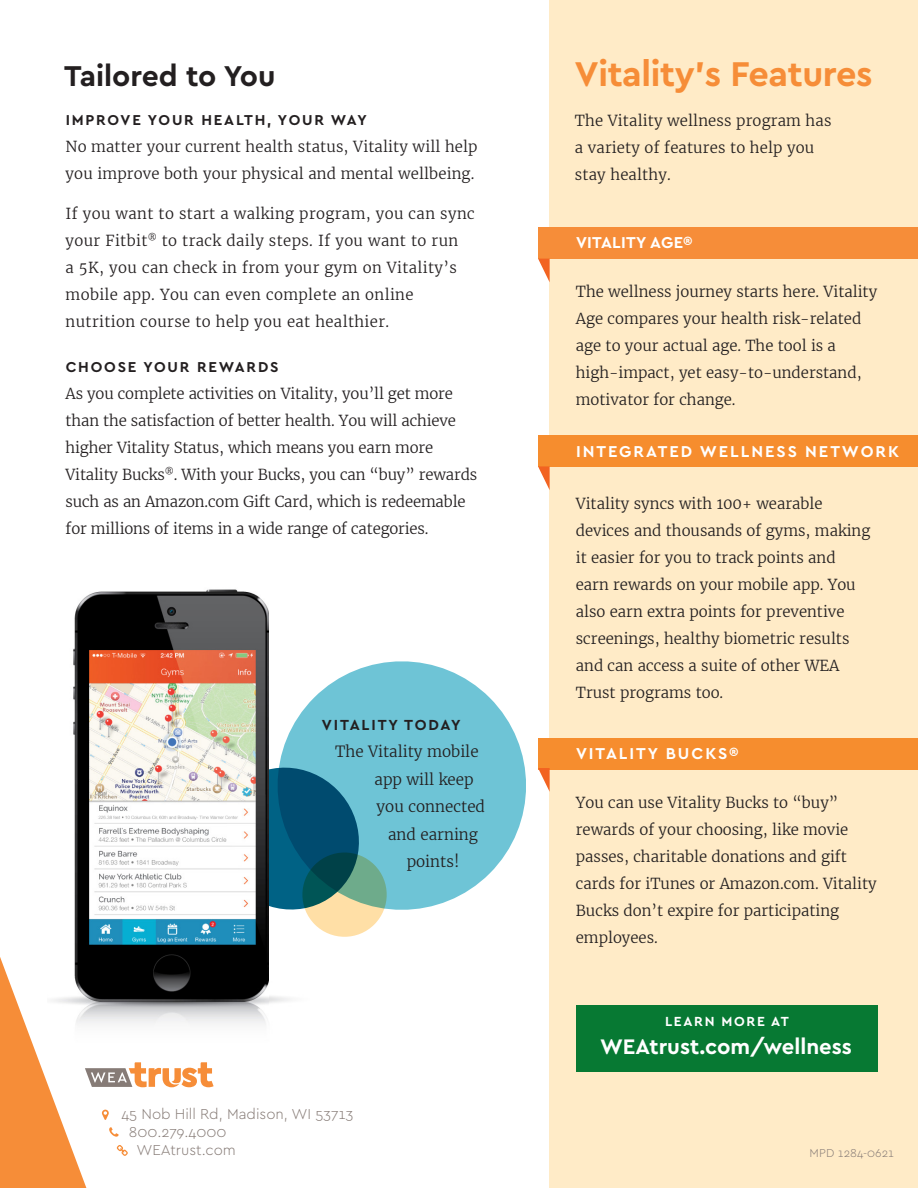
<style>
.page{position:relative;width:918px;height:1188px;background:#fff}
.page>*{position:absolute;margin:0;border:0;box-sizing:border-box;transform-origin:0 0}
.t1{font:700 36px "Cera CY";letter-spacing:-.01em;color:#f68d38}
.t2{font:700 30px "Cera CY";color:#231f20}
.t3{font:700 22.05px "Cera CY";color:#fff}
.small-subhead{font:700 16.5px "Cera CY";letter-spacing:.12em;color:#fff}
.Body_Copy{font:700 16.5px "Cera CY";letter-spacing:.02em;color:#fff}
.Body_Copy-2{font:300 15.3px "Merriweather";color:#231f20}
.small-subhead-2{font:700 15.3px "Cera CY";letter-spacing:.12em;color:#231f20}
.Body_Copy-3{font:300 15px/27px "Merriweather";color:#231f20}
.small-subhead-3{font:300 15px/27px "Merriweather";color:#231f20}
.Body_Copy-4{font:300 15px/27px "Merriweather";letter-spacing:.025em;color:#231f20}
.t4{font:300 15px "Cera CY";color:#867b76}
.small-subhead-4{font:700 15px "Cera CY";letter-spacing:.12em;color:#231f20}
.small-subhead-5{font:700 13.8px "Cera CY";letter-spacing:.12em;color:#fff}
.t5{font:300 12px "Cera CY";color:#867b76}
</style>
<div class="page">
<div style="left:550px;top:0;width:368px;height:1188px;background:#ffebc7"></div>
<div style="left:576px;top:1005px;width:302px;height:67px;background:#077933"></div>
<div style="left:538px;top:227px;width:380px;height:32px;background:#f68d39"></div>
<div style="left:538px;top:435px;width:380px;height:31px;background:#f68d2e"></div>
<div style="left:538px;top:738px;width:380px;height:32px;background:#f68d2e"></div>
<svg style="left:538px;top:259px;width:12px;height:23px"></svg>
<svg style="left:538px;top:466px;width:12px;height:24px"></svg>
<svg style="left:538px;top:768px;width:12px;height:24px"></svg>
<svg style="left:280px;top:661px;width:246px;height:249px;fill:#6ec4d6"></svg>
<svg style="left:269px;top:760px;width:122px;height:177px;background:#53929d"></svg>
<img style="left:73px;top:589px;width:196px;height:445px">
<svg style="left:0;top:957px;width:214px;height:231px"></svg>
<h2 class="t2" style="left:64px;top:59px;width:213px">Tailored to You</h2>
<h1 class="t1" style="left:575px;top:53px;width:299px">Vitality’s Features</h1>
<p class="Body_Copy-3" style="left:575px;top:108px;width:258px">The Vitality wellness program has a variety of features to help you stay healthy.</p>
<p class="small-subhead-4" style="left:66px;top:111px;width:303px">IMPROVE YOUR HEALTH, YOUR WAY</p>
<p class="Body_Copy-3" style="left:66px;top:133px;width:414px">No matter your current health status, Vitality will help you improve both your physical and mental wellbeing.</p>
<p class="Body_Copy-4" style="left:66px;top:200px;width:411px">If you want to start a walking program, you can sync your Fitbit<sup>®</sup> to track daily steps. If you want to run<br>a 5K, you can check in from your gym on Vitality’s mobile app. You can even complete an online nutrition course to help you eat healthier.</p>
<p class="small-subhead-4" style="left:66px;top:358px;width:214px">CHOOSE YOUR REWARDS</p>
<p class="Body_Copy-3" style="left:66px;top:380px;width:413px">As you complete activities on Vitality, you’ll get more than the satisfaction of better health. You will achieve higher Vitality Status, which means you earn more Vitality Bucks<sup>®</sup>. With your Bucks, you can “buy” rewards such as an Amazon.com Gift Card, which is redeemable for millions of items in a wide range of categories.</p>
<p class="Body_Copy" style="left:576px;top:233px;width:118px">VITALITY AGE®</p>
<p class="Body_Copy-3" style="left:576px;top:278px;width:303px">The wellness journey starts here. Vitality Age compares your health risk-related age to your actual age. The tool is a high-impact, yet easy-to-understand, motivator for change.</p>
<p class="small-subhead" style="left:576px;top:442px;width:325px">INTEGRATED WELLNESS NETWORK</p>
<p class="small-subhead-3" style="left:576px;top:491px;width:296px">Vitality syncs with 100+ wearable devices and thousands of gyms, making it easier for you to track points and earn rewards on your mobile app. You also earn extra points for preventive screenings, healthy biometric results and can access a suite of other WEA Trust programs too.</p>
<p class="small-subhead-2" style="left:322px;top:716px;width:140px">VITALITY TODAY</p>
<p class="Body_Copy-2" style="left:335px;top:742px;width:145px">The Vitality mobile</p>
<p class="Body_Copy-2" style="left:375px;top:770px;width:101px">app will keep</p>
<p class="Body_Copy-2" style="left:377px;top:797px;width:110px">you connected</p>
<p class="Body_Copy-2" style="left:388px;top:825px;width:91px">and earning</p>
<p class="Body_Copy-2" style="left:407px;top:852px;width:54px">points!</p>
<p class="t4" style="left:121px;top:1105px;width:233px">45 Nob Hill Rd, Madison, WI 53713</p>
<p class="t4" style="left:129px;top:1123px;width:99px">800.279.4000</p>
<p class="t4" style="left:136px;top:1141px;width:101px">WEAtrust.com</p>
<p class="small-subhead" style="left:576px;top:744px;width:164px">VITALITY BUCKS®</p>
<p class="small-subhead-3" style="left:576px;top:789px;width:302px">You can use Vitality Bucks to “buy” rewards of your choosing, like movie passes, charitable donations and gift cards for iTunes or Amazon.com. Vitality Bucks don’t expire for participating employees.</p>
<p class="small-subhead-5" style="left:665px;top:1014px;width:125px">LEARN MORE AT</p>
<h2 class="t3" style="left:600px;top:1034px;width:253px">WEAtrust.com/wellness</h2>
<p class="t5" style="left:809px;top:1146px;width:86px">MPD 1284-0621</p>
</div>
